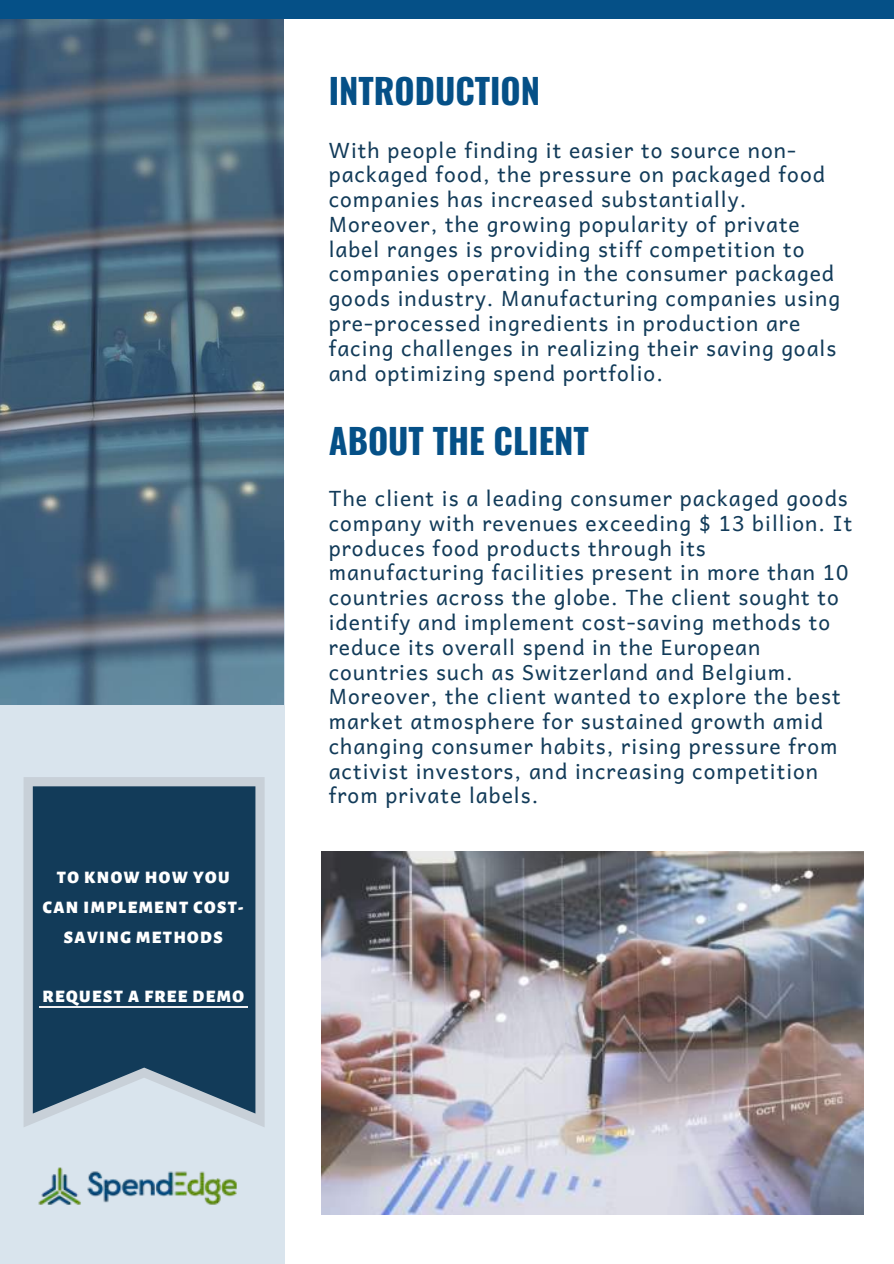
<style>
.page{position:relative;width:894px;height:1264px;background:#fff}
.page>*{position:absolute;margin:0;border:0;box-sizing:border-box;transform-origin:0 0}
.t1{font:700 34.5px "Oswald";color:#055087}
.t2{font:21px/24.8px "Andika";letter-spacing:.05em;color:#123b59}
.t3{font:900 17.7px/29.7px "Alegreya Sans";letter-spacing:.08em;color:#fff;text-align:center}
</style>
<div class="page">
<div style="left:0;top:540px;width:284px;height:723px;background:#d9e4ed"></div>
<img style="left:0;top:19px;width:283px;height:685px">
<svg style="left:24px;top:777px;width:240px;height:350px;background:#385a74"></svg>
<hr style="left:39px;top:1006px;width:208px;height:2px;background:#eff0f2">
<div style="left:0;top:0;width:893px;height:19px;background:#055087"></div>
<img style="left:38px;top:1167px;width:199px;height:38px">
<img style="left:321px;top:851px;width:542px;height:363px">
<p class="t3" style="left:43px;top:862px;width:202px">TO KNOW HOW YOU<br>CAN IMPLEMENT COST-<br>SAVING METHODS</p>
<p class="t3" style="left:43px;top:981px;width:203px">REQUEST A FREE DEMO</p>
<h1 class="t1" style="left:328px;top:63px;width:213px">INTRODUCTION</h1>
<p class="t2" style="left:328px;top:136px;width:512px">With people finding it easier to source non&shy;packaged food, the pressure on packaged food companies has increased substantially.<br>Moreover, the growing popularity of private label ranges is providing stiff competition to companies operating in the consumer packaged goods industry. Manufacturing companies using pre-processed ingredients in production are facing challenges in realizing their saving goals and optimizing spend portfolio.</p>
<h1 class="t1" style="left:328px;top:413px;width:261px">ABOUT THE CLIENT</h1>
<p class="t2" style="left:328px;top:485px;width:525px">The client is a leading consumer packaged goods company with revenues exceeding $ 13 billion. It produces food products through its manufacturing facilities present in more than 10 countries across the globe. The client sought to identify and implement cost-saving methods to reduce its overall spend in the European countries such as Switzerland and Belgium.<br>Moreover, the client wanted to explore the best market atmosphere for sustained growth amid changing consumer habits, rising pressure from activist investors, and increasing competition from private labels.</p>
</div>
